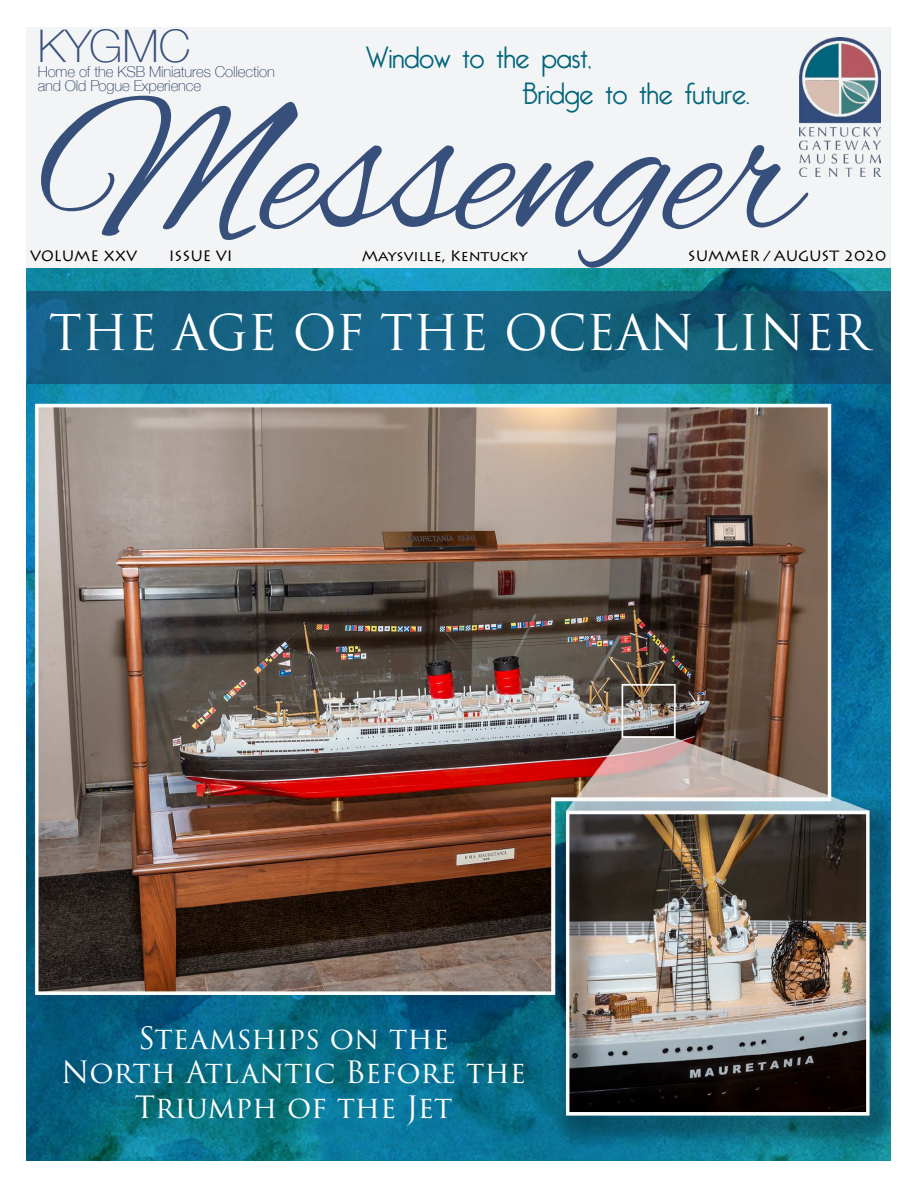
<style>
.page{position:relative;width:918px;height:1188px;background:#fff}
.page>*{position:absolute;margin:0;border:0;box-sizing:border-box;transform-origin:0 0}
.t1{font:201px "Alex Brush";color:#374f7b}
.t2{font:48px "Trajan Pro 3";color:#fff}
.t3{font:100 45px "Helvetica Neue";color:#374f7b}
.t4{font:30px/34.5px "Trajan Pro 3";letter-spacing:-.005em;color:#fff;text-align:center}
.t5{font:300 30px/36px "Bellerose";color:#00657b}
.t6{font:100 15px/13.5px "Helvetica Neue";letter-spacing:-.01em;color:#293d64}
.t7{font:15px "Lithos Pro";color:#000}
</style>
<div class="page">
<img style="left:26px;top:268px;width:864px;height:893px">
<div style="left:0;top:0;width:918px;height:268px;background:#f3f4f5"></div>
<img style="left:799px;top:38px;width:81px;height:139px">
<svg style="left:27px;top:291px;width:864px;height:92px;fill:#166282"></svg>
<h3 class="t3" style="left:38px;top:11px;width:154px">KYGMC</h3>
<h1 class="t1" style="left:38px;top:61px;width:764px">Messenger</h1>
<h3 class="t5" style="left:522px;top:41px;width:229px;text-indent:-156px">Window to the past,<br>Bridge to the future.</h3>
<p class="t6" style="left:38px;top:64px;width:239px">Home of the KSB Miniatures Collection and Old Pogue Experience</p>
<p class="t7" style="left:30px;top:248px;width:108px">VOLUME XXV</p>
<p class="t7" style="left:169px;top:248px;width:66px">ISSUE VI</p>
<p class="t7" style="left:688px;top:248px;width:200px">SUMMER / AUGUST 2020</p>
<p class="t7" style="left:362px;top:248px;width:167px">Maysville, Kentucky</p>
<h2 class="t2" style="left:49px;top:299px;width:822px">THE AGE OF THE OCEAN LINER</h2>
<h3 class="t4" style="left:61px;top:1022px;width:466px">Steamships on the<br>North Atlantic Before the<br>Triumph of the Jet</h3>
</div>
